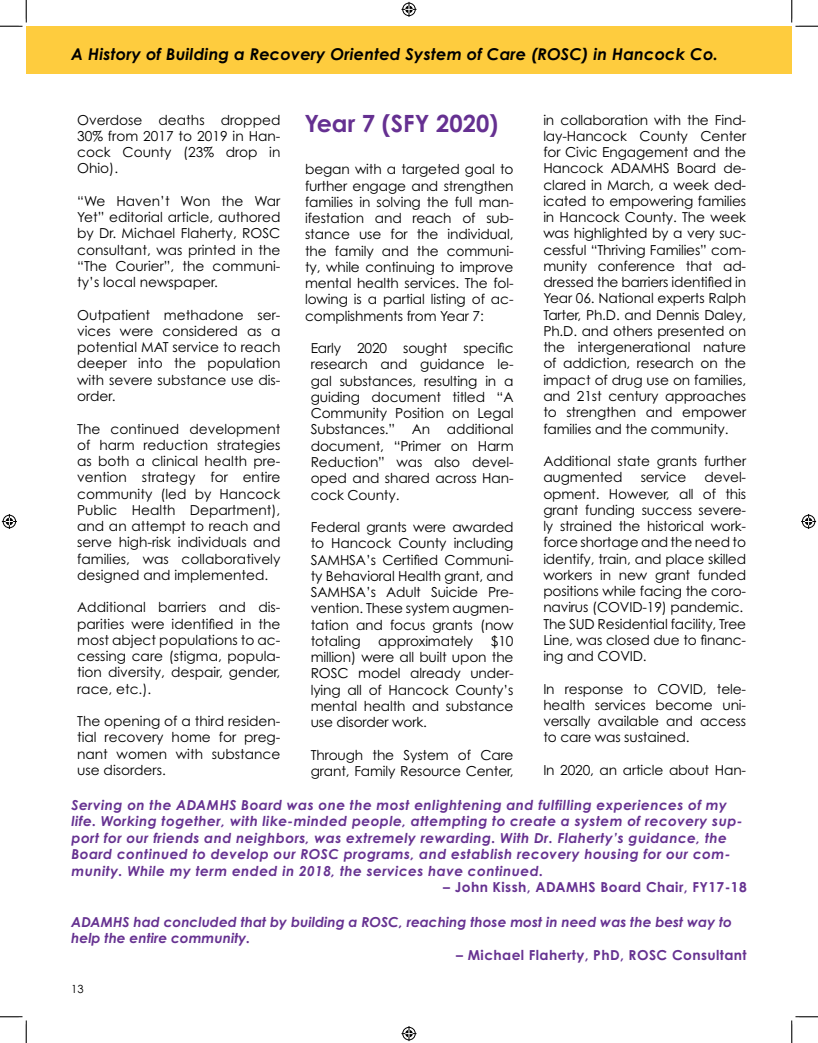
<style>
.page{position:relative;width:818px;height:1043px;background:#fff}
.page>*{position:absolute;margin:0;border:0;box-sizing:border-box;transform-origin:0 0}
.t1{font:700 23.75px "Century Gothic Pro";color:#653091}
.t2{font:italic 700 16.25px "Century Gothic Pro";letter-spacing:.01em;color:#000}
.t3{font:13.75px/16.2px "Century Gothic Pro";letter-spacing:-.01em;color:#000;text-align:justify}
.t4{font:italic 700 13.75px/16.5px "Century Gothic Pro";letter-spacing:.03em;color:#663291}
.t5{font:italic 700 13.75px/16.5px "Century Gothic Pro";color:#663291}
.t6{font:700 13.75px "Century Gothic Pro";letter-spacing:.03em;color:#663291}
.t7{font:11.25px "Century Gothic Pro";color:#000}
</style>
<div class="page">
<div style="left:26px;top:26px;width:765px;height:47px;background:#fecc3e"></div>
<svg style="left:0;top:0;width:27px;height:27px"></svg>
<svg style="left:0;top:1016px;width:27px;height:26px"></svg>
<svg style="left:791px;top:0;width:27px;height:27px"></svg>
<svg style="left:791px;top:1016px;width:27px;height:26px"></svg>
<svg style="left:401px;top:2px;width:15px;height:15px"></svg>
<svg style="left:401px;top:1026px;width:15px;height:15px"></svg>
<svg style="left:2px;top:514px;width:15px;height:15px"></svg>
<svg style="left:801px;top:514px;width:15px;height:15px"></svg>
<p class="t2" style="left:71px;top:44px;width:648px">A History of Building a Recovery Oriented System of Care (ROSC) in Hancock Co.</p>
<p class="t1" style="left:304px;top:109px;width:195px">Year 7 (SFY 2020)</p>
<p class="t3" style="left:305px;top:161px;width:210px">began with a targeted goal to further engage and strengthen families in solving the full man&shy;ifestation and reach of sub&shy;stance use for the individual, the family and the communi&shy;ty, while continuing to improve mental health services. The fol&shy;lowing is a partial listing of ac&shy;complishments from Year 7:</p>
<p class="t3" style="left:311px;top:340px;width:204px">Early 2020 sought specific research and guidance le&shy;gal substances, resulting in a guiding document titled “A Community Position on Legal Substances.” An additional document, “Primer on Harm Reduction” was also devel&shy;oped and shared across Han&shy;cock County.</p>
<p class="t3" style="left:311px;top:519px;width:204px">Federal grants were awarded to Hancock County including SAMHSA’s Certified Communi&shy;ty Behavioral Health grant, and SAMHSA’s Adult Suicide Pre&shy;vention. These system augmen&shy;tation and focus grants (now totaling</p>
<p class="t3" style="left:543px;top:111px;width:204px">in collaboration with the Find&shy;lay-Hancock County Center for Civic Engagement and the Hancock ADAMHS Board de&shy;clared in March, a week ded&shy;icated to empowering families in Hancock County. The week was highlighted by a very suc&shy;cessful “Thriving Families” com&shy;munity conference that ad&shy;dressed the barriers identified in Year 06. National experts Ralph Tarter, Ph.D. and Dennis Daley, Ph.D. and others presented on the intergenerational nature of addiction, research on the impact of drug use on families, and 21st century approaches to strengthen and empower families and the community.</p>
<p class="t3" style="left:543px;top:453px;width:204px">Additional state grants further augmented</p>
<p class="t3" style="left:77px;top:111px;width:205px">Overdose deaths dropped 30% from 2017 to 2019 in Han&shy;cock County (23% drop in Ohio).</p>
<p class="t3" style="left:77px;top:193px;width:205px">“We Haven’t Won the War Yet” editorial article, authored by Dr. Michael Flaherty, ROSC consultant, was printed in the “The Courier”, the communi&shy;ty’s local newspaper.</p>
<p class="t3" style="left:77px;top:306px;width:205px">Outpatient methadone ser&shy;vices were considered as a potential MAT service to reach deeper into the population with severe substance use dis&shy;order.</p>
<p class="t3" style="left:77px;top:420px;width:205px">The continued development of harm reduction strategies as both a clinical health pre&shy;vention strategy for entire community (led by Hancock Public Health Department), and an attempt to reach and serve high-risk individuals and families, was collaboratively designed and implemented.</p>
<p class="t3" style="left:77px;top:599px;width:205px">Additional barriers and dis&shy;parities were identified in the most abject populations to ac&shy;cessing care (stigma, popula&shy;tion diversity, despair, gender, race, etc.).</p>
<p class="t3" style="left:77px;top:713px;width:205px">The opening of a third residen&shy;tial recovery home for preg&shy;nant women with substance use disorders.</p>
<p class="t3" style="left:640px;top:469px;width:47px">service</p>
<p class="t3" style="left:543px;top:469px;width:204px;text-indent:161px">devel&shy;opment. However, all of this grant funding success severe&shy;ly strained the historical work&shy;force shortage and the need to identify, train, and place skilled workers in new grant funded positions while facing the coro&shy;navirus (COVID-19) pandemic.</p>
<p class="t3" style="left:543px;top:615px;width:204px">The SUD Residential facility, Tree Line, was closed due to financ&shy;ing and COVID.</p>
<p class="t3" style="left:543px;top:680px;width:204px">In response to COVID, tele&shy;health services become uni&shy;versally available and access to care was sustained.</p>
<p class="t3" style="left:543px;top:761px;width:204px">In 2020, an article about Han-</p>
<p class="t4" style="left:71px;top:796px;width:672px">Serving on the ADAMHS Board was one the most enlightening and fulfilling experiences of my life. Working together, with like-minded people, attempting to create a system of recovery sup&shy;port for our friends and neighbors, was extremely rewarding. With Dr. Flaherty’s guidance, the Board continued to develop our ROSC programs, and establish recovery housing for our com&shy;munity. While my term ended in 2018, the services have continued.</p>
<p class="t6" style="left:443px;top:878px;width:305px">– John Kissh, ADAMHS Board Chair, FY17-18</p>
<p class="t5" style="left:71px;top:913px;width:662px">ADAMHS had concluded that by building a ROSC, reaching those most in need was the best way to help the entire community.</p>
<p class="t6" style="left:456px;top:946px;width:292px">– Michael Flaherty, PhD, ROSC Consultant</p>
<p class="t3" style="left:311px;top:632px;width:204px;text-indent:180px">$10 million) were all built upon the ROSC model already under&shy;lying all of Hancock County’s mental health and substance use disorder work.</p>
<p class="t3" style="left:311px;top:746px;width:204px">Through the System of Care grant, Family Resource Center,</p>
<p class="t3" style="left:378px;top:632px;width:96px">approximately</p>
<p class="t7" style="left:71px;top:982px;width:14px">13</p>
</div>
